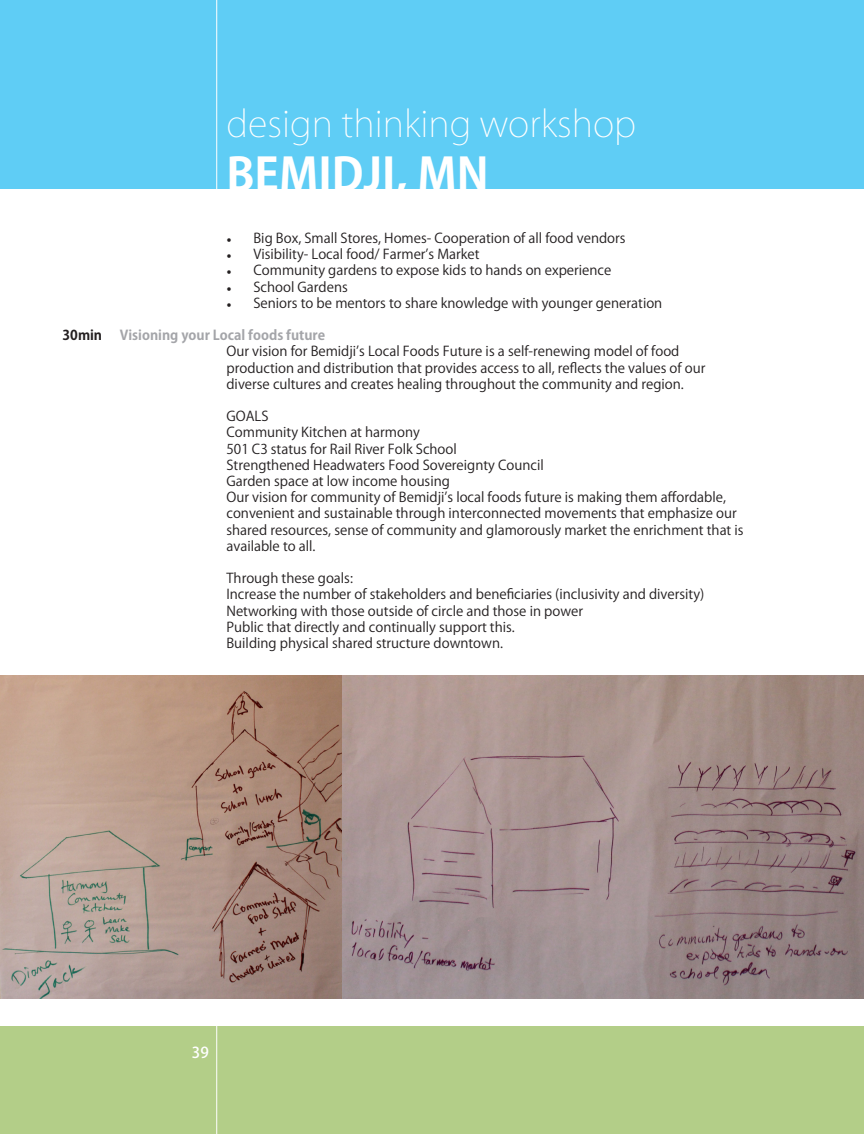
<style>
.page{position:relative;width:864px;height:1134px;background:#fff}
.page>*{position:absolute;margin:0;border:0;box-sizing:border-box;transform-origin:0 0}
.t1{font:700 45px "Koz Go Pro";color:#fff}
.t2{font:200 36px "Koz Go Pro";color:#fff}
.t3{font:500 15px "Koz Go Pro";color:#fff}
.t4{font:13.5px/16.2px "Koz Go Pro";color:#231f20}
.t5{font:700 13.5px "Koz Go Pro";color:#a4a5a9}
.t6{font:700 13.5px "Koz Go Pro";color:#231f20}
.s1{font-family:"Minion Pro"}
</style>
<div class="page">
<div style="left:0;top:1026px;width:864px;height:108px;background:#b3ce88"></div>
<div style="left:0;top:0;width:864px;height:189px;background:#5fcdf5"></div>
<hr style="left:216px;top:0;width:1px;height:1134px;background:#fff">
<img style="left:0;top:675px;width:864px;height:324px">
<p class="t2" style="left:226px;top:100px;width:411px">design thinking workshop</p>
<p class="t1" style="left:226px;top:145px;width:264px">BEMIDJI, MN</p>
<p class="t4" style="left:226px;top:230px;width:401px"><span class="s1">•</span> Big Box, Small Stores, Homes- Cooperation of all food vendors</p>
<p class="t4" style="left:226px;top:247px;width:255px"><span class="s1">•</span> Visibility- Local food/ Farmer’s Market</p>
<p class="t4" style="left:226px;top:263px;width:386px"><span class="s1">•</span> Community gardens to expose kids to hands on experience</p>
<p class="t4" style="left:226px;top:279px;width:123px"><span class="s1">•</span> School Gardens</p>
<p class="t4" style="left:226px;top:295px;width:437px"><span class="s1">•</span> Seniors to be mentors to share knowledge with younger generation</p>
<p class="t4" style="left:226px;top:344px;width:480px">Our vision for Bemidji’s Local Foods Future is a self-renewing model of food production and distribution that provides access to all, reflects the values of our diverse cultures and creates healing throughout the community and region.</p>
<p class="t4" style="left:226px;top:409px;width:44px">GOALS</p>
<p class="t4" style="left:226px;top:425px;width:195px">Community Kitchen at harmony</p>
<p class="t4" style="left:226px;top:441px;width:232px">501 C3 status for Rail River Folk School</p>
<p class="t4" style="left:226px;top:457px;width:319px">Strengthened Headwaters Food Sovereignty Council</p>
<p class="t4" style="left:226px;top:473px;width:225px">Garden space at low income housing</p>
<p class="t4" style="left:226px;top:490px;width:519px">Our vision for community of Bemidji’s local foods future is making them affordable, convenient and sustainable through interconnected movements that emphasize our shared resources, sense of community and glamorously market the enrichment that is available to all.</p>
<p class="t4" style="left:226px;top:571px;width:128px">Through these goals:</p>
<p class="t4" style="left:226px;top:587px;width:479px">Increase the number of stakeholders and beneficiaries (inclusivity and diversity)</p>
<p class="t4" style="left:226px;top:603px;width:358px">Networking with those outside of circle and those in power</p>
<p class="t4" style="left:226px;top:619px;width:290px">Public that directly and continually support this.</p>
<p class="t4" style="left:226px;top:635px;width:278px">Building physical shared structure downtown.</p>
<p class="t6" style="left:63px;top:327px;width:41px">30min</p>
<p class="t5" style="left:120px;top:327px;width:207px">Visioning your Local foods future</p>
<p class="t3" style="left:192px;top:1043px;width:18px">39</p>
</div>
